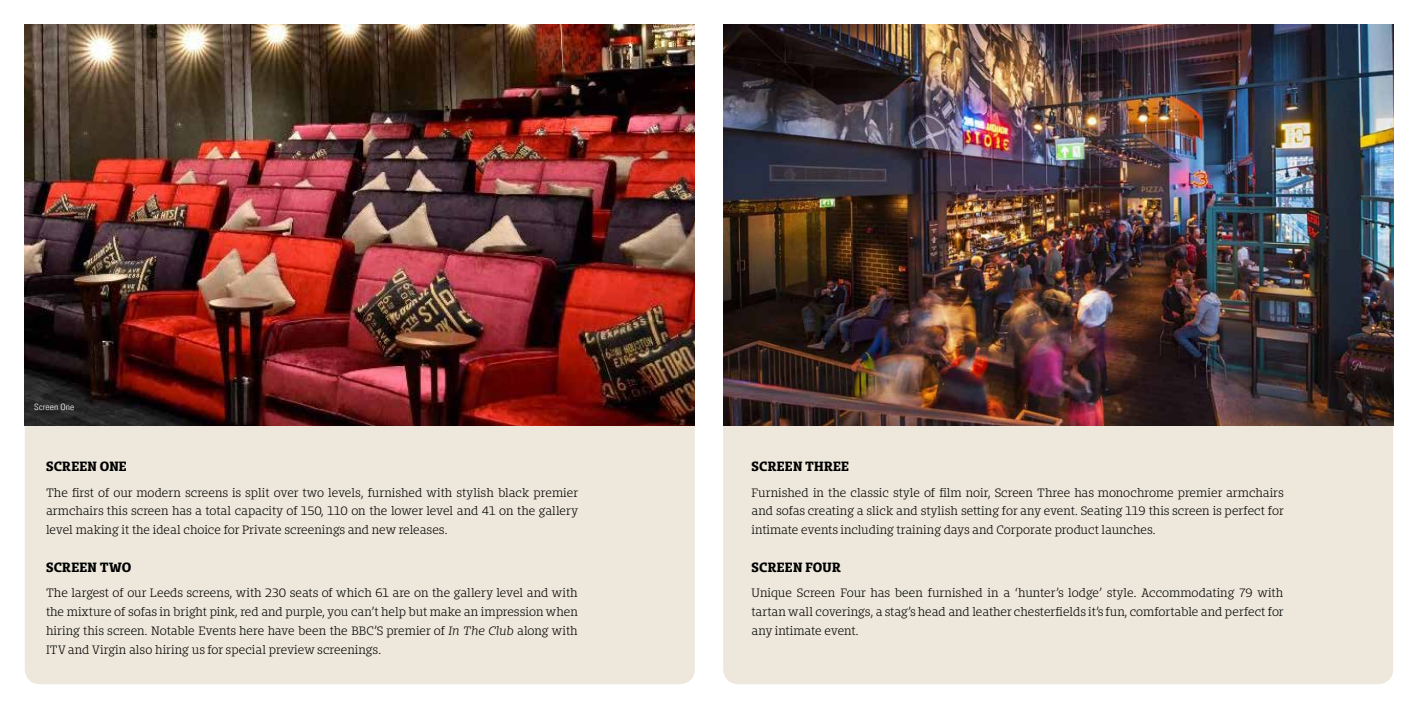
<style>
.page{position:relative;width:1418px;height:709px;background:#fff}
.page>*{position:absolute;margin:0;border:0;box-sizing:border-box;transform-origin:0 0}
.t1{font:700 12.5px "Bommer Slab";letter-spacing:.01em;color:#000}
.t2{font:300 11.25px/18.8px "Bommer Slab";color:#000;text-align:justify}
.t3{font:300 condensed 8.75px "Univers LT";letter-spacing:.01em;color:#fff;scale:1.08 1}
.s1{font-style:italic}
</style>
<div class="page">
<div style="left:25px;top:425px;width:669px;height:259px;background:#ede8db"></div>
<div style="left:723px;top:425px;width:670px;height:259px;background:#ede8db"></div>
<img style="left:25px;top:25px;width:669px;height:400px">
<img style="left:723px;top:25px;width:670px;height:400px">
<p class="t3" style="left:34px;top:402px;width:39px">Screen One</p>
<p class="t1" style="left:46px;top:456px;width:82px">SCREEN ONE</p>
<p class="t2" style="left:46px;top:483px;width:534px">The first of our modern screens is split over two levels, furnished with stylish black premier armchairs this screen has a total capacity of 150, 110 on the lower level and 41 on the gallery level making it the ideal choice for Private screenings and new releases.</p>
<p class="t1" style="left:46px;top:557px;width:87px">SCREEN TWO</p>
<p class="t2" style="left:46px;top:584px;width:533px">The largest of our Leeds screens, with 230 seats of which 61 are on the gallery level and with the mixture of sofas in bright pink, red and purple, you can’t help but make an impression when hiring this screen. Notable Events here have been the BBC’S premier of <span class="s1">In The Club</span> along with ITV and Virgin also hiring us for special preview screenings.</p>
<p class="t1" style="left:751px;top:456px;width:99px">SCREEN THREE</p>
<p class="t2" style="left:751px;top:483px;width:534px">Furnished in the classic style of film noir, Screen Three has monochrome premier armchairs and sofas creating a slick and stylish setting for any event. Seating 119 this screen is perfect for intimate events including training days and Corporate product launches.</p>
<p class="t1" style="left:751px;top:557px;width:91px">SCREEN FOUR</p>
<p class="t2" style="left:751px;top:584px;width:534px">Unique Screen Four has been furnished in a ‘hunter’s lodge’ style. Accommodating 79 with tartan wall coverings, a stag’s head and leather chesterfields it’s fun, comfortable and perfect for any intimate event.</p>
</div>
